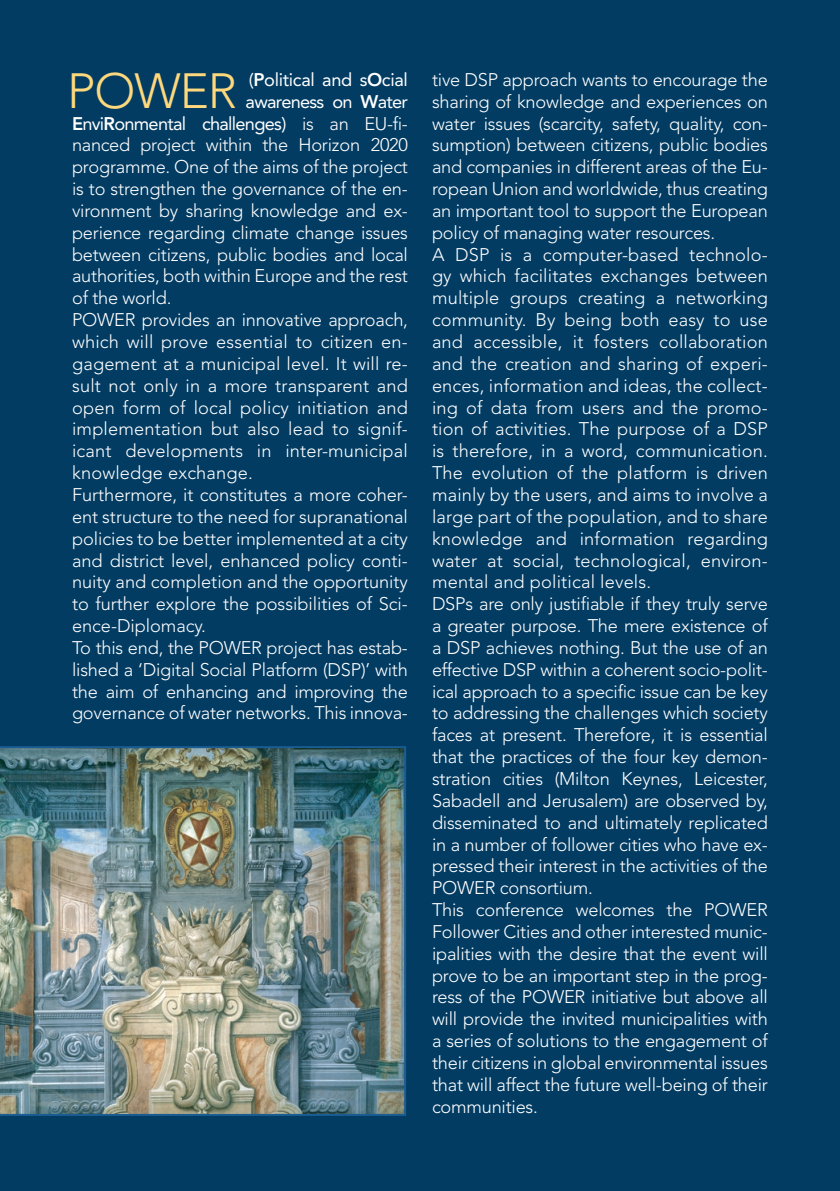
<style>
.page{position:relative;width:840px;height:1191px;background:#fff}
.page>*{position:absolute;margin:0;border:0;box-sizing:border-box;transform-origin:0 0}
.t1{font:300 49px "Avenir";letter-spacing:-.02em;color:#fed87d}
.t2{font:300 18.2px/21.8px "Avenir";letter-spacing:-.01em;color:#fff;text-align:justify}
.t3{font:18.2px "Avenir";letter-spacing:-.04em;color:#fff}
.t4{font:18.2px "Avenir";letter-spacing:-.02em;color:#fff}
.s1{color:#023c63}
.s2{font-weight:800}
.s3{font-weight:300}
</style>
<div class="page">
<div style="left:0;top:0;width:839px;height:1191px;background:#023c63"></div>
<img style="left:0;top:746px;width:406px;height:369px">
<p class="t1" style="left:67px;top:62px;width:171px">POWER</p>
<p class="t4" style="left:236px;top:69px;width:173px"><span class="s1">(</span> (<span class="s2">P</span>olitical and s<span class="s2">O</span>cial</p>
<p class="t3" style="left:245px;top:91px;width:164px">awareness on <span class="s2">W</span>ater</p>
<p class="t3" style="left:72px;top:113px;width:337px"><span class="s2">E</span>nvi<span class="s2">R</span>onmental challenges) <span class="s3">is an EU-fi-</span></p>
<p class="t2" style="left:72px;top:134px;width:337px">nanced project within the Horizon 2020</p>
<p class="t2" style="left:72px;top:156px;width:337px">programme. One of the aims of the project</p>
<p class="t2" style="left:72px;top:178px;width:337px">is to strengthen the governance of the en-</p>
<p class="t2" style="left:72px;top:200px;width:337px">vironment by sharing knowledge and ex-</p>
<p class="t2" style="left:72px;top:222px;width:337px">perience regarding climate change issues</p>
<p class="t2" style="left:72px;top:243px;width:337px">between citizens, public bodies and local</p>
<p class="t2" style="left:72px;top:265px;width:337px">authorities, both within Europe and the rest</p>
<p class="t2" style="left:72px;top:287px;width:101px">of the world.</p>
<p class="t2" style="left:72px;top:309px;width:337px">POWER provides an innovative approach, which will prove essential to citizen en&shy;gagement at a municipal level. It will re&shy;sult not only in a more transparent and open form of local policy initiation and implementation but also lead to signif&shy;icant developments in inter-municipal knowledge exchange.</p>
<p class="t2" style="left:72px;top:484px;width:337px">Furthermore, it constitutes a more coher&shy;ent structure to the need for supranational policies to be better implemented at a city and district level, enhanced policy conti&shy;nuity and completion and the opportunity to further explore the possibilities of Sci&shy;ence-Diplomacy.</p>
<p class="t2" style="left:72px;top:636px;width:337px">To this end, the POWER project has estab&shy;lished a ‘Digital Social Platform (DSP)’ with the aim of enhancing and improving the governance of water networks. This innova-</p>
<p class="t2" style="left:432px;top:69px;width:337px">tive DSP approach wants to encourage the sharing of knowledge and experiences on water issues (scarcity, safety, quality, con&shy;sumption) between citizens, public bodies and companies in different areas of the Eu&shy;ropean Union and worldwide, thus creating an important tool to support the European policy of managing water resources.</p>
<p class="t2" style="left:432px;top:243px;width:337px">A DSP is a computer-based technolo&shy;gy which facilitates exchanges between multiple groups creating a networking community. By being both easy to use and accessible, it fosters collaboration and the creation and sharing of experi&shy;ences, information and ideas, the collect&shy;ing of data from users and the promo&shy;tion of activities. The purpose of a DSP is therefore, in a word, communication.<br>The evolution of the platform is driven mainly by the users, and aims to involve a large part of the population, and to share knowledge and information regarding water at social, technological, environ&shy;mental and political levels.</p>
<p class="t2" style="left:432px;top:593px;width:337px">DSPs are only justifiable if they truly serve a greater purpose. The mere existence of a DSP achieves nothing. But the use of an effective DSP within a coherent socio-polit&shy;ical approach to a specific issue can be key to addressing the challenges which society faces at present. Therefore, it is essential that the practices of the four key demon&shy;stration cities (Milton Keynes, Leicester, Sabadell and Jerusalem) are observed by, disseminated to and ultimately replicated in a number of follower cities who have ex&shy;pressed their interest in the activities of the POWER consortium.</p>
<p class="t2" style="left:432px;top:899px;width:337px">This conference welcomes the POWER Follower Cities and other interested munic&shy;ipalities with the desire that the event will prove to be an important step in the prog&shy;ress of the POWER initiative but above all will provide the invited municipalities with a series of solutions to the engagement of their citizens in global environmental issues that will affect the future well-being of their communities.</p>
</div>
